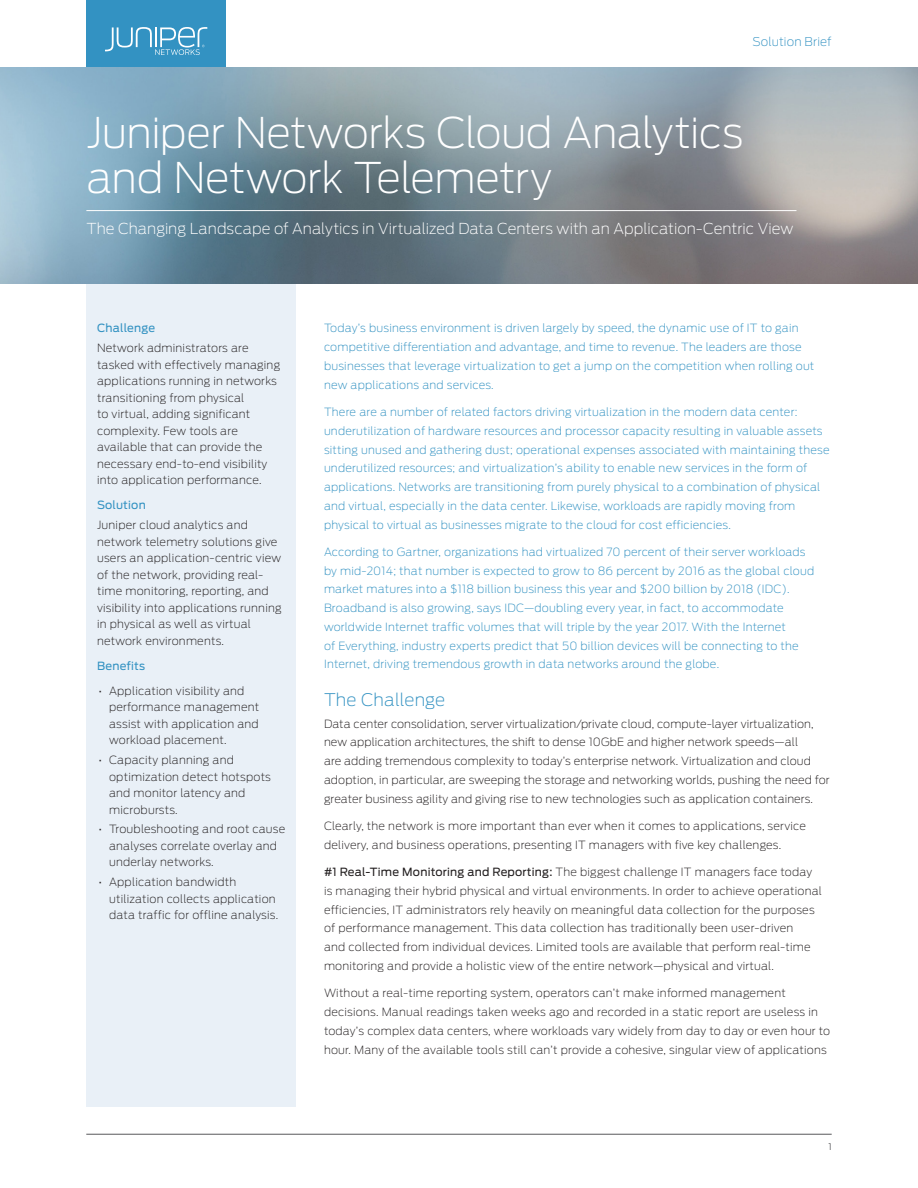
<style>
.page{position:relative;width:918px;height:1188px;background:#fff}
.page>*{position:absolute;margin:0;border:0;box-sizing:border-box;transform-origin:0 0}
.t1{font:200 42px/45px "Antenna";letter-spacing:-.015em;color:#fff}
.t2{font:200 17.25px "Antenna";letter-spacing:.01em;color:#3392c2}
.Subtitle{font:200 15px "Antenna";color:#fff}
.t3{font:200 12px "Antenna";letter-spacing:.015em;color:#3392c2}
.Sidebar_text{font:200 11.25px/16.5px "Antenna";letter-spacing:.02em;color:#231f20}
.Intro_Paragraph{font:200 11.25px/18.8px "Antenna";letter-spacing:.02em;color:#3392c2}
.Sidebar_bullets{font:200 11.25px/16.5px "Antenna";letter-spacing:.02em;color:#231f20}
.Sidebar_head{font:11.25px "Antenna";letter-spacing:.02em;color:#3392c2}
.Sidebar_text-2{font:11.25px "Antenna";letter-spacing:.02em;color:#3392c2}
.t4{font:300 9px "Antenna";color:#57585a}
.s1{font-weight:400}
</style>
<div class="page">
<div style="left:86px;top:279px;width:210px;height:45px;background:#e9f0f7"></div>
<hr style="left:86px;top:1134px;width:746px;height:1px;background:#57585a">
<svg style="left:86px;top:0;width:140px;height:68px"></svg>
<img style="left:0;top:68px;width:918px;height:216px">
<div style="left:86px;top:324px;width:210px;height:783px;background:#e9f0f7"></div>
<hr style="left:86px;top:210px;width:710px;height:1px;background:#fff">
<p class="t3" style="left:752px;top:35px;width:81px">Solution Brief</p>
<p class="t1" style="left:86px;top:111px;width:659px">Juniper Networks Cloud Analytics and Network Telemetry</p>
<p class="Subtitle" style="left:86px;top:220px;width:709px">The Changing Landscape of Analytics in Virtualized Data Centers with an Application-Centric View</p>
<p class="Sidebar_head" style="left:97px;top:322px;width:60px">Challenge</p>
<p class="Sidebar_text" style="left:97px;top:340px;width:185px">Network administrators are tasked with effectively managing applications running in networks transitioning from physical<br>to virtual, adding significant complexity. Few tools are available that can provide the necessary end-to-end visibility into application performance.</p>
<p class="Sidebar_head" style="left:97px;top:499px;width:50px">Solution</p>
<p class="Sidebar_text" style="left:97px;top:517px;width:186px">Juniper cloud analytics and network telemetry solutions give users an application-centric view of the network, providing real&shy;time monitoring, reporting, and visibility into applications running in physical as well as virtual network environments.</p>
<p class="Sidebar_text-2" style="left:97px;top:659px;width:50px">Benefits</p>
<p class="Sidebar_bullets" style="left:109px;top:683px;width:152px;text-indent:-10px">• Application visibility and performance management assist with application and workload placement.</p>
<p class="Sidebar_bullets" style="left:109px;top:752px;width:163px;text-indent:-10px">• Capacity planning and optimization detect hotspots and monitor latency and microbursts.</p>
<p class="Sidebar_bullets" style="left:109px;top:821px;width:178px;text-indent:-10px">• Troubleshooting and root cause analyses correlate overlay and underlay networks.</p>
<p class="Sidebar_bullets" style="left:109px;top:874px;width:171px;text-indent:-10px">• Application bandwidth utilization collects application data traffic for offline analysis.</p>
<p class="Intro_Paragraph" style="left:324px;top:319px;width:492px">Today’s business environment is driven largely by speed, the dynamic use of IT to gain competitive differentiation and advantage, and time to revenue. The leaders are those businesses that leverage virtualization to get a jump on the competition when rolling out new applications and services.</p>
<p class="Intro_Paragraph" style="left:324px;top:403px;width:507px">There are a number of related factors driving virtualization in the modern data center: underutilization of hardware resources and processor capacity resulting in valuable assets sitting unused and gathering dust; operational expenses associated with maintaining these underutilized resources; and virtualization’s ability to enable new services in the form of applications. Networks are transitioning from purely physical to a combination of physical and virtual, especially in the data center. Likewise, workloads are rapidly moving from physical to virtual as businesses migrate to the cloud for cost efficiencies.</p>
<p class="Intro_Paragraph" style="left:324px;top:543px;width:492px">According to Gartner, organizations had virtualized 70 percent of their server workloads by mid-2014; that number is expected to grow to 86 percent by 2016 as the global cloud market matures into a $118 billion business this year and $200 billion by 2018 (IDC).<br>Broadband is also growing, says IDC—doubling every year, in fact, to accommodate worldwide Internet traffic volumes that will triple by the year 2017. With the Internet<br>of Everything, industry experts predict that 50 billion devices will be connecting to the Internet, driving tremendous growth in data networks around the globe.</p>
<h1 class="t2" style="left:324px;top:689px;width:123px">The Challenge</h1>
<p class="Sidebar_text" style="left:324px;top:714px;width:507px;line-height:18.8px">Data center consolidation, server virtualization/private cloud, compute-layer virtualization, new application architectures, the shift to dense 10GbE and higher network speeds—all<br>are adding tremendous complexity to today’s enterprise network. Virtualization and cloud adoption, in particular, are sweeping the storage and networking worlds, pushing the need for greater business agility and giving rise to new technologies such as application containers.</p>
<p class="Sidebar_text" style="left:324px;top:817px;width:483px;line-height:18.8px">Clearly, the network is more important than ever when it comes to applications, service delivery, and business operations, presenting IT managers with five key challenges.</p>
<p class="Sidebar_text" style="left:324px;top:863px;width:500px;line-height:18.8px"><span class="s1">#1 Real-Time Monitoring and Reporting:</span> The biggest challenge IT managers face today is managing their hybrid physical and virtual environments. In order to achieve operational efficiencies, IT administrators rely heavily on meaningful data collection for the purposes of performance management. This data collection has traditionally been user-driven<br>and collected from individual devices. Limited tools are available that perform real-time monitoring and provide a holistic view of the entire network—physical and virtual.</p>
<p class="Sidebar_text" style="left:324px;top:984px;width:508px;line-height:18.8px">Without a real-time reporting system, operators can’t make informed management decisions. Manual readings taken weeks ago and recorded in a static report are useless in today’s complex data centers, where workloads vary widely from day to day or even hour to hour. Many of the available tools still can’t provide a cohesive, singular view of applications</p>
<p class="t4" style="left:828px;top:1142px;width:5px">1</p>
</div>
